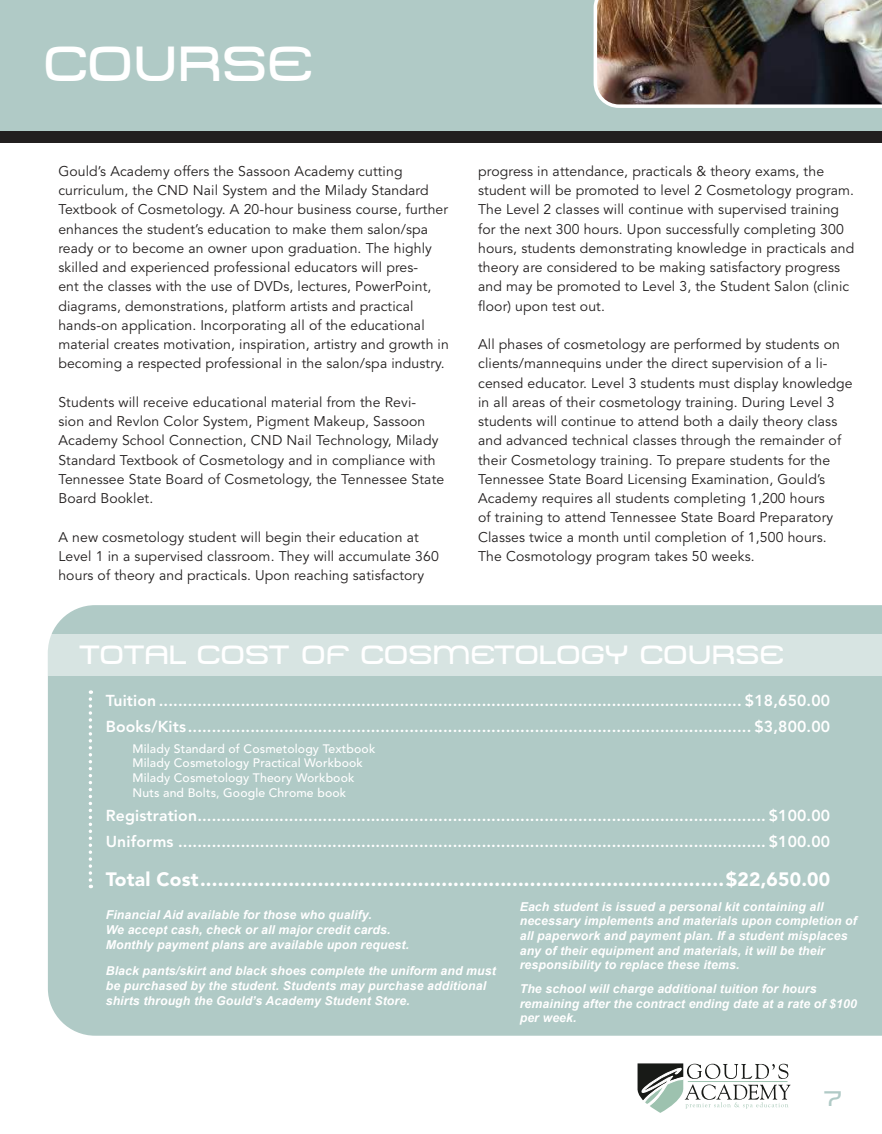
<style>
.page{position:relative;width:882px;height:1134px;background:#fff}
.page>*{position:absolute;margin:0;border:0;box-sizing:border-box;transform-origin:0 0}
.t1{font:49px "Metro DF";color:#fff}
.t2{font:26.25px "Metro DF";color:#fff}
.t3{font:21px "Metro DF";color:#b0cac6}
.t4{font:900 19.25px "Avenir LT Std";letter-spacing:.01em;color:#fff}
.t5{font:800 15.75px/26.2px "Avenir LT Std";letter-spacing:.01em;color:#fff}
.t6{font:14px/19.2px "Avenir LT Std";letter-spacing:.01em;color:#221f1f}
.t7{font:italic 700 12.25px/14.7px "Arial";letter-spacing:.01em;color:#fff}
.t8{font:500 12.25px/14.7px "Avenir LT Std";letter-spacing:.01em;color:#fff}
</style>
<div class="page">
<div style="left:0;top:124px;width:882px;height:18px;background:#221f1f"></div>
<div style="left:0;top:0;width:882px;height:131px;background:#b0cac6"></div>
<div style="left:48px;top:605px;width:834px;height:431px;background:#b0cac6"></div>
<div style="left:48px;top:635px;width:834px;height:41px;background:#d7e4e2"></div>
<svg style="left:89px;top:690px;width:3px;height:198px"></svg>
<img style="left:593px;top:0;width:289px;height:108px">
<svg style="left:638px;top:1063px;width:153px;height:50px"></svg>
<h1 class="t1" style="left:45px;top:35px;width:270px">COURSE</h1>
<p class="t6" style="left:58px;top:163px;width:392px">Gould’s Academy offers the Sassoon Academy cutting curriculum, the CND Nail System and the Milady Standard Textbook of Cosmetology. A 20-hour business course, further enhances the student’s education to make them salon/spa ready or to become an owner upon graduation. The highly skilled and experienced professional educators will pres-<br>ent the classes with the use of DVDs, lectures, PowerPoint, diagrams, demonstrations, platform artists and practical hands-on application. Incorporating all of the educational material creates motivation, inspiration, artistry and growth in becoming a respected professional in the salon/spa industry.</p>
<p class="t6" style="left:58px;top:394px;width:387px">Students will receive educational material from the Revi&shy;sion and Revlon Color System, Pigment Makeup, Sassoon Academy School Connection, CND Nail Technology, Milady Standard Textbook of Cosmetology and in compliance with Tennessee State Board of Cosmetology, the Tennessee State Board Booklet.</p>
<p class="t6" style="left:58px;top:529px;width:382px">A new cosmetology student will begin their education at<br>Level 1 in a supervised classroom. They will accumulate 360 hours of theory and practicals. Upon reaching satisfactory</p>
<p class="t6" style="left:478px;top:163px;width:378px">progress in attendance, practicals &amp; theory exams, the student will be promoted to level 2 Cosmetology program.<br>The Level 2 classes will continue with supervised training for the next 300 hours. Upon successfully completing 300 hours, students demonstrating knowledge in practicals and theory are considered to be making satisfactory progress and may be promoted to Level 3, the Student Salon (clinic floor) upon test out.</p>
<p class="t6" style="left:478px;top:336px;width:376px">All phases of cosmetology are performed by students on clients/mannequins under the direct supervision of a li&shy;censed educator. Level 3 students must display knowledge in all areas of their cosmetology training. During Level 3 students will continue to attend both a daily theory class and advanced technical classes through the remainder of their Cosmetology training. To prepare students for the Tennessee State Board Licensing Examination, Gould’s Academy requires all students completing 1,200 hours<br>of training to attend Tennessee State Board Preparatory Classes twice a month until completion of 1,500 hours.<br>The Cosmotology program takes 50 weeks.</p>
<h2 class="t2" style="left:79px;top:640px;width:707px">TOTAL COST OF COSMETOLOGY COURSE</h2>
<p class="t5" style="left:106px;top:688px;width:726px">Tuition ......................................................................................................................... $18,650.00<br>Books/Kits..................................................................................................................... $3,800.00</p>
<p class="t8" style="left:133px;top:742px;width:244px">Milady Standard of Cosmetology Textbook Milady Cosmetology Practical Workbook Milady Cosmetology Theory Workbook Nuts and Bolts, Google Chrome book</p>
<p class="t5" style="left:106px;top:803px;width:726px">Registration...................................................................................................................... $100.00<br>Uniforms .......................................................................................................................... $100.00</p>
<h3 class="t4" style="left:106px;top:871px;width:726px">Total Cost.........................................................................................$22,650.00</h3>
<p class="t7" style="left:106px;top:908px;width:305px">Financial Aid available for those who qualify.<br>We accept cash, check or all major credit cards.<br>Monthly payment plans are available upon request.</p>
<p class="t7" style="left:106px;top:965px;width:392px">Black pants/skirt and black shoes complete the uniform and must be purchased by the student. Students may purchase additional shirts through the Gould’s Academy Student Store.</p>
<p class="t7" style="left:520px;top:900px;width:339px">Each student is issued a personal kit containing all necessary implements and materials upon completion of all paperwork and payment plan. If a student misplaces any of their equipment and materials, it will be their responsibility to replace these items.</p>
<p class="t7" style="left:520px;top:982px;width:339px">The school will charge additional tuition for hours remaining after the contract ending date at a rate of $100 per week.</p>
<h3 class="t3" style="left:824px;top:1086px;width:20px">7</h3>
</div>
